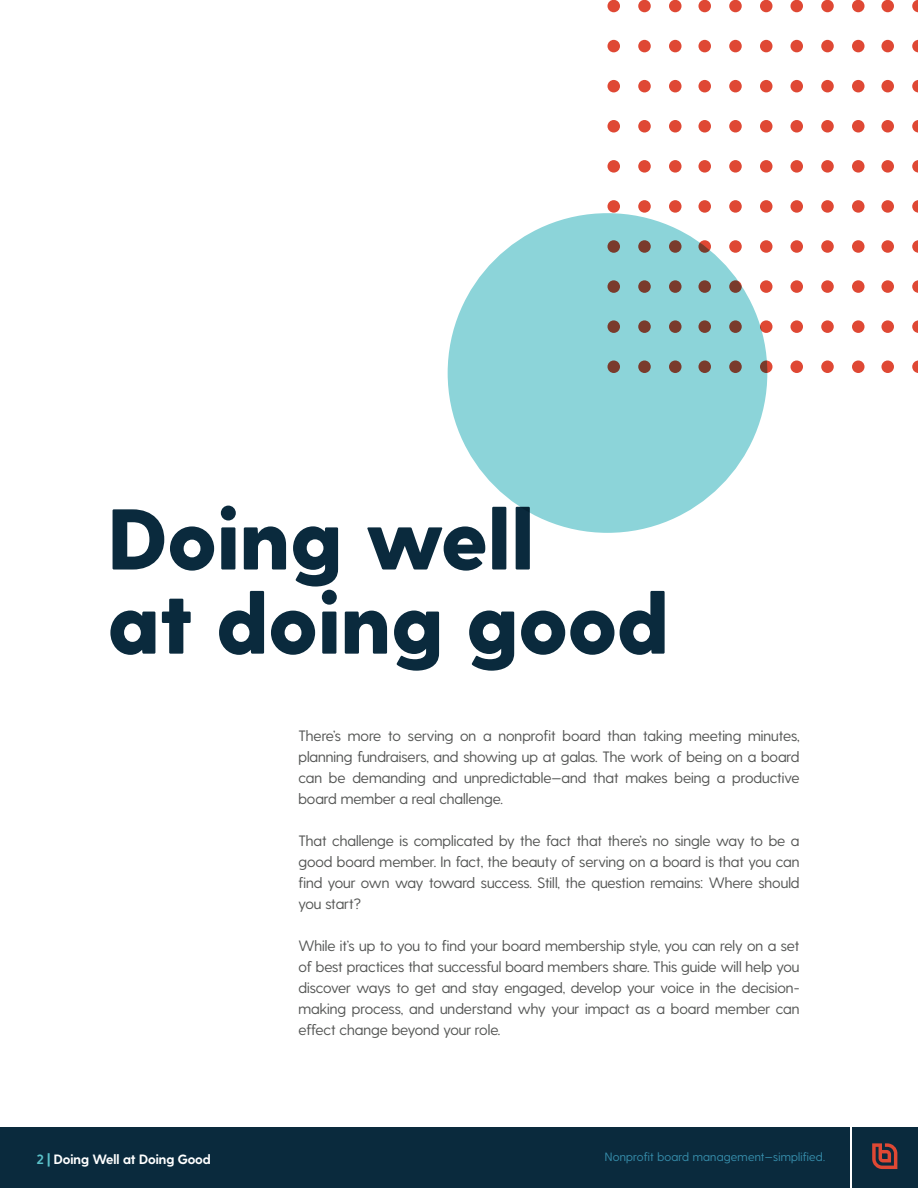
<style>
.page{position:relative;width:918px;height:1188px;background:#fff}
.page>*{position:absolute;margin:0;border:0;box-sizing:border-box;transform-origin:0 0}
.t1{font:800 85.95px/84.2px "Greycliff CF";letter-spacing:.01em;color:#0a2a3d}
.t2{font:15px/21px "Greycliff CF";color:#545554;text-align:justify}
.t3{font:700 13.5px "Greycliff CF";color:#fff}
.t4{font:12px "Greycliff CF";letter-spacing:.02em;color:#368dab}
.s1{color:#5ac1c9}
</style>
<div class="page">
<div style="left:669px;top:0;width:13px;height:12px;background:#df4834;border-radius:50%"></div>
<div style="left:669px;top:40px;width:13px;height:12px;background:#df4834;border-radius:50%"></div>
<div style="left:669px;top:80px;width:13px;height:12px;background:#df4834;border-radius:50%"></div>
<div style="left:669px;top:120px;width:13px;height:13px;background:#df4834;border-radius:50%"></div>
<div style="left:669px;top:160px;width:13px;height:13px;background:#df4834;border-radius:50%"></div>
<div style="left:669px;top:200px;width:13px;height:13px;background:#df4834;border-radius:50%"></div>
<div style="left:638px;top:0;width:13px;height:12px;background:#df4834;border-radius:50%"></div>
<div style="left:638px;top:40px;width:13px;height:12px;background:#df4834;border-radius:50%"></div>
<div style="left:638px;top:80px;width:13px;height:12px;background:#df4834;border-radius:50%"></div>
<div style="left:638px;top:120px;width:13px;height:13px;background:#df4834;border-radius:50%"></div>
<div style="left:638px;top:160px;width:13px;height:13px;background:#df4834;border-radius:50%"></div>
<div style="left:638px;top:200px;width:13px;height:13px;background:#df4834;border-radius:50%"></div>
<div style="left:608px;top:0;width:12px;height:12px;background:#df4834;border-radius:50%"></div>
<div style="left:608px;top:40px;width:12px;height:12px;background:#df4834;border-radius:50%"></div>
<div style="left:608px;top:80px;width:12px;height:12px;background:#df4834;border-radius:50%"></div>
<div style="left:608px;top:120px;width:12px;height:13px;background:#df4834;border-radius:50%"></div>
<div style="left:608px;top:160px;width:12px;height:13px;background:#df4834;border-radius:50%"></div>
<div style="left:608px;top:200px;width:12px;height:13px;background:#df4834;border-radius:50%"></div>
<div style="left:760px;top:0;width:12px;height:12px;background:#df4834;border-radius:50%"></div>
<div style="left:760px;top:40px;width:12px;height:12px;background:#df4834;border-radius:50%"></div>
<div style="left:760px;top:80px;width:12px;height:12px;background:#df4834;border-radius:50%"></div>
<div style="left:760px;top:120px;width:12px;height:13px;background:#df4834;border-radius:50%"></div>
<div style="left:760px;top:160px;width:12px;height:13px;background:#df4834;border-radius:50%"></div>
<div style="left:760px;top:200px;width:12px;height:13px;background:#df4834;border-radius:50%"></div>
<div style="left:760px;top:240px;width:12px;height:13px;background:#df4834;border-radius:50%"></div>
<div style="left:760px;top:280px;width:12px;height:13px;background:#df4834;border-radius:50%"></div>
<div style="left:760px;top:320px;width:12px;height:13px;background:#df4834;border-radius:50%"></div>
<svg style="left:760px;top:361px;width:12px;height:12px"></svg>
<div style="left:729px;top:0;width:13px;height:12px;background:#df4834;border-radius:50%"></div>
<div style="left:729px;top:40px;width:13px;height:12px;background:#df4834;border-radius:50%"></div>
<div style="left:729px;top:80px;width:13px;height:12px;background:#df4834;border-radius:50%"></div>
<div style="left:729px;top:120px;width:13px;height:13px;background:#df4834;border-radius:50%"></div>
<div style="left:729px;top:160px;width:13px;height:13px;background:#df4834;border-radius:50%"></div>
<div style="left:729px;top:200px;width:13px;height:13px;background:#df4834;border-radius:50%"></div>
<div style="left:729px;top:240px;width:13px;height:13px;background:#df4834;border-radius:50%"></div>
<div style="left:698px;top:0;width:13px;height:12px;background:#df4834;border-radius:50%"></div>
<div style="left:698px;top:40px;width:13px;height:12px;background:#df4834;border-radius:50%"></div>
<div style="left:698px;top:80px;width:13px;height:12px;background:#df4834;border-radius:50%"></div>
<div style="left:698px;top:120px;width:13px;height:13px;background:#df4834;border-radius:50%"></div>
<div style="left:698px;top:160px;width:13px;height:13px;background:#df4834;border-radius:50%"></div>
<div style="left:698px;top:200px;width:13px;height:13px;background:#df4834;border-radius:50%"></div>
<svg style="left:698px;top:240px;width:13px;height:13px"></svg>
<div style="left:852px;top:0;width:13px;height:12px;background:#df4834;border-radius:50%"></div>
<div style="left:852px;top:40px;width:13px;height:12px;background:#df4834;border-radius:50%"></div>
<div style="left:852px;top:80px;width:13px;height:12px;background:#df4834;border-radius:50%"></div>
<div style="left:852px;top:120px;width:13px;height:13px;background:#df4834;border-radius:50%"></div>
<div style="left:852px;top:160px;width:13px;height:13px;background:#df4834;border-radius:50%"></div>
<div style="left:852px;top:200px;width:13px;height:13px;background:#df4834;border-radius:50%"></div>
<div style="left:852px;top:240px;width:13px;height:13px;background:#df4834;border-radius:50%"></div>
<div style="left:852px;top:280px;width:13px;height:13px;background:#df4834;border-radius:50%"></div>
<div style="left:852px;top:320px;width:13px;height:13px;background:#df4834;border-radius:50%"></div>
<div style="left:852px;top:361px;width:13px;height:12px;background:#df4834;border-radius:50%"></div>
<div style="left:821px;top:0;width:13px;height:12px;background:#df4834;border-radius:50%"></div>
<div style="left:821px;top:40px;width:13px;height:12px;background:#df4834;border-radius:50%"></div>
<div style="left:821px;top:80px;width:13px;height:12px;background:#df4834;border-radius:50%"></div>
<div style="left:821px;top:120px;width:13px;height:13px;background:#df4834;border-radius:50%"></div>
<div style="left:821px;top:160px;width:13px;height:13px;background:#df4834;border-radius:50%"></div>
<div style="left:821px;top:200px;width:13px;height:13px;background:#df4834;border-radius:50%"></div>
<div style="left:821px;top:240px;width:13px;height:13px;background:#df4834;border-radius:50%"></div>
<div style="left:821px;top:280px;width:13px;height:13px;background:#df4834;border-radius:50%"></div>
<div style="left:821px;top:320px;width:13px;height:13px;background:#df4834;border-radius:50%"></div>
<div style="left:821px;top:361px;width:13px;height:12px;background:#df4834;border-radius:50%"></div>
<div style="left:790px;top:0;width:13px;height:12px;background:#df4834;border-radius:50%"></div>
<div style="left:790px;top:40px;width:13px;height:12px;background:#df4834;border-radius:50%"></div>
<div style="left:790px;top:80px;width:13px;height:12px;background:#df4834;border-radius:50%"></div>
<div style="left:790px;top:120px;width:13px;height:13px;background:#df4834;border-radius:50%"></div>
<div style="left:790px;top:160px;width:13px;height:13px;background:#df4834;border-radius:50%"></div>
<div style="left:790px;top:200px;width:13px;height:13px;background:#df4834;border-radius:50%"></div>
<div style="left:790px;top:240px;width:13px;height:13px;background:#df4834;border-radius:50%"></div>
<div style="left:790px;top:280px;width:13px;height:13px;background:#df4834;border-radius:50%"></div>
<div style="left:790px;top:320px;width:13px;height:13px;background:#df4834;border-radius:50%"></div>
<div style="left:790px;top:361px;width:13px;height:12px;background:#df4834;border-radius:50%"></div>
<svg style="left:912px;top:0;width:6px;height:12px"></svg>
<svg style="left:912px;top:40px;width:6px;height:12px"></svg>
<svg style="left:912px;top:80px;width:6px;height:12px"></svg>
<svg style="left:912px;top:120px;width:6px;height:13px"></svg>
<svg style="left:912px;top:160px;width:6px;height:13px"></svg>
<svg style="left:912px;top:200px;width:6px;height:13px"></svg>
<svg style="left:912px;top:240px;width:6px;height:13px"></svg>
<svg style="left:912px;top:280px;width:6px;height:13px"></svg>
<svg style="left:912px;top:320px;width:6px;height:13px"></svg>
<svg style="left:912px;top:361px;width:6px;height:12px"></svg>
<div style="left:881px;top:0;width:13px;height:12px;background:#df4834;border-radius:50%"></div>
<div style="left:881px;top:40px;width:13px;height:12px;background:#df4834;border-radius:50%"></div>
<div style="left:881px;top:80px;width:13px;height:12px;background:#df4834;border-radius:50%"></div>
<div style="left:881px;top:120px;width:13px;height:13px;background:#df4834;border-radius:50%"></div>
<div style="left:881px;top:160px;width:13px;height:13px;background:#df4834;border-radius:50%"></div>
<div style="left:881px;top:200px;width:13px;height:13px;background:#df4834;border-radius:50%"></div>
<div style="left:881px;top:240px;width:13px;height:13px;background:#df4834;border-radius:50%"></div>
<div style="left:881px;top:280px;width:13px;height:13px;background:#df4834;border-radius:50%"></div>
<div style="left:881px;top:320px;width:13px;height:13px;background:#df4834;border-radius:50%"></div>
<div style="left:881px;top:361px;width:13px;height:12px;background:#df4834;border-radius:50%"></div>
<div style="left:0;top:1128px;width:918px;height:60px;background:#0a2a3d"></div>
<svg style="left:872px;top:1143px;width:25px;height:26px"></svg>
<hr style="left:850px;top:1125px;width:2px;height:63px;background:#fff">
<div style="left:448px;top:213px;width:319px;height:320px;background:#8cd4d9;border-radius:50%"></div>
<h1 class="t1" style="left:108px;top:500px;width:562px">Doing well<br>at doing good</h1>
<p class="t2" style="left:298px;top:725px;width:503px">There’s more to serving on a nonprofit board than taking meeting minutes, planning fundraisers, and showing up at galas. The work of being on a board can be demanding and unpredictable—and that makes being a productive board member a real challenge.</p>
<p class="t2" style="left:298px;top:830px;width:503px">That challenge is complicated by the fact that there’s no single way to be a good board member. In fact, the beauty of serving on a board is that you can find your own way toward success. Still, the question remains: Where should you start?</p>
<p class="t2" style="left:298px;top:935px;width:503px">While it’s up to you to find your board membership style, you can rely on a set of best practices that successful board members share. This guide will help you discover ways to get and stay engaged, develop your voice in the decision&shy;making process, and understand why your impact as a board member can effect change beyond your role.</p>
<p class="t3" style="left:37px;top:1152px;width:176px"><span class="s1">2 |</span> Doing Well at Doing Good</p>
<p class="t4" style="left:605px;top:1150px;width:222px">Nonprofit board management—simplified.</p>
</div>
